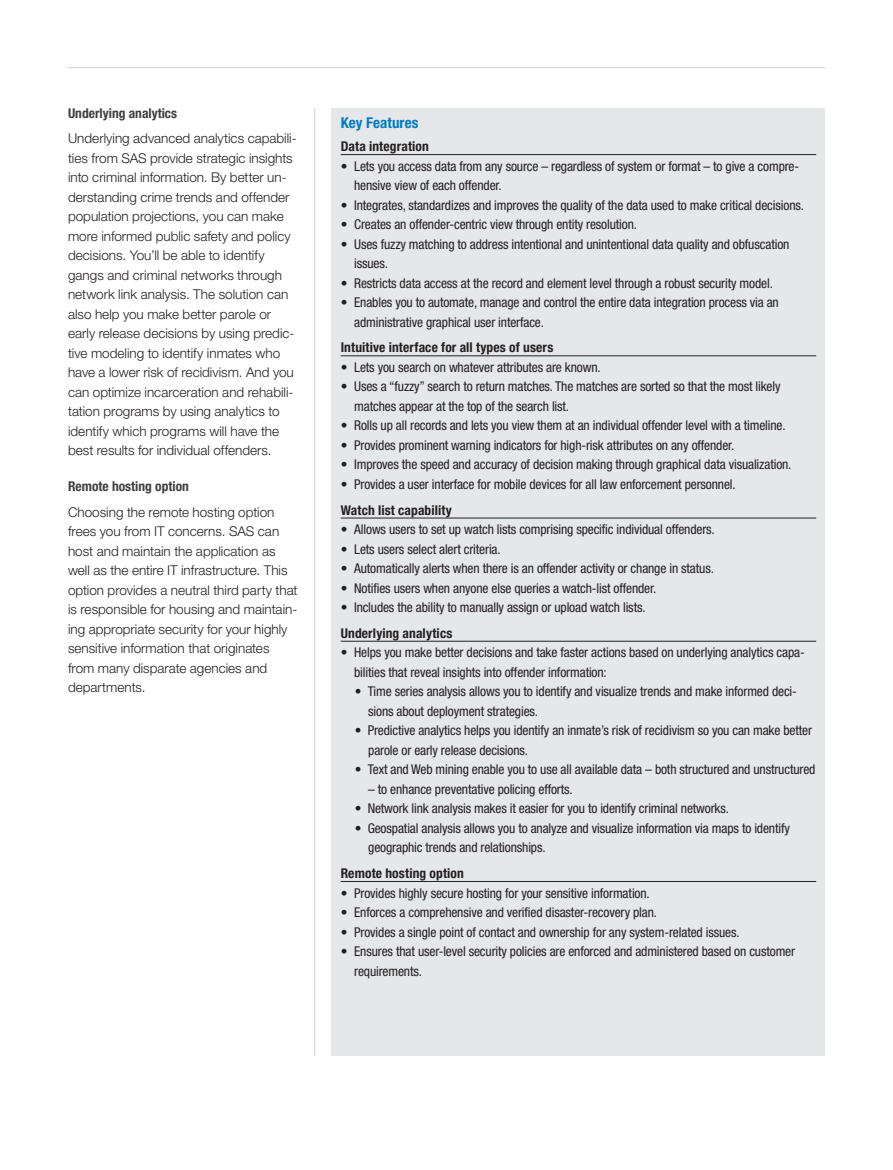
<style>
.page{position:relative;width:893px;height:1170px;background:#fff}
.page>*{position:absolute;margin:0;border:0;box-sizing:border-box;transform-origin:0 0}
.Key_features_head{font:700 condensed 15px "Helvetica Neue LT Std";letter-spacing:.005em;color:#007cc2}
.Key_features_bullet{font:condensed 13.5px/19.5px "Helvetica Neue LT Std";letter-spacing:-.01em;color:#231f20}
.Body{font:300 13.5px/19.5px "Helvetica Neue LT Std";color:#231f20}
.Key_features_subhead{font:700 condensed 13.5px "Helvetica Neue LT Std";letter-spacing:.01em;color:#231f20}
.Subhd2__Body{font:700 condensed 13.5px "Helvetica Neue LT Std";color:#3e3e3f}
</style>
<div class="page">
<hr style="left:68px;top:67px;width:757px;height:1px;background:#d1d2d4">
<hr style="left:314px;top:108px;width:1px;height:947px;background:#d1d2d4">
<div style="left:332px;top:108px;width:493px;height:947px;background:#e6e7e9"></div>
<hr style="left:341px;top:154px;width:475px;height:1px;background:#231f20">
<hr style="left:341px;top:355px;width:475px;height:1px;background:#231f20">
<hr style="left:341px;top:517px;width:475px;height:1px;background:#231f20">
<hr style="left:341px;top:640px;width:475px;height:1px;background:#231f20">
<hr style="left:341px;top:881px;width:475px;height:1px;background:#231f20">
<p class="Subhd2__Body" style="left:68px;top:105px;width:111px">Underlying analytics</p>
<p class="Body" style="left:68px;top:128px;width:230px">Underlying advanced analytics capabili&shy;ties from SAS provide strategic insights into criminal information. By better un&shy;derstanding crime trends and offender population projections, you can make more informed public safety and policy decisions. You’ll be able to identify gangs and criminal networks through network link analysis. The solution can also help you make better parole or early release decisions by using predic&shy;tive modeling to identify inmates who have a lower risk of recidivism. And you can optimize incarceration and rehabili&shy;tation programs by using analytics to identify which programs will have the best results for individual offenders.</p>
<p class="Subhd2__Body" style="left:68px;top:478px;width:122px">Remote hosting option</p>
<p class="Body" style="left:68px;top:502px;width:231px">Choosing the remote hosting option frees you from IT concerns. SAS can host and maintain the application as well as the entire IT infrastructure. This option provides a neutral third party that is responsible for housing and maintain&shy;ing appropriate security for your highly sensitive information that originates from many disparate agencies and departments.</p>
<p class="Key_features_head" style="left:341px;top:113px;width:79px">Key Features</p>
<p class="Key_features_subhead" style="left:341px;top:138px;width:90px">Data integration</p>
<p class="Key_features_bullet" style="left:354px;top:156px;width:447px;text-indent:-14px">• Lets you access data from any source – regardless of system or format – to give a compre&shy;hensive view of each offender.</p>
<p class="Key_features_bullet" style="left:341px;top:195px;width:465px">• Integrates, standardizes and improves the quality of the data used to make critical decisions.</p>
<p class="Key_features_bullet" style="left:341px;top:214px;width:298px">• Creates an offender-centric view through entity resolution.</p>
<p class="Key_features_bullet" style="left:354px;top:234px;width:437px;text-indent:-14px">• Uses fuzzy matching to address intentional and unintentional data quality and obfuscation issues.</p>
<p class="Key_features_bullet" style="left:341px;top:273px;width:434px">• Restricts data access at the record and element level through a robust security model.</p>
<p class="Key_features_bullet" style="left:354px;top:292px;width:426px;text-indent:-14px">• Enables you to automate, manage and control the entire data integration process via an administrative graphical user interface.</p>
<p class="Key_features_subhead" style="left:341px;top:339px;width:214px">Intuitive interface for all types of users</p>
<p class="Key_features_bullet" style="left:341px;top:357px;width:262px">• Lets you search on whatever attributes are known.</p>
<p class="Key_features_bullet" style="left:354px;top:377px;width:428px;text-indent:-14px">• Uses a “fuzzy” search to return matches. The matches are sorted so that the most likely matches appear at the top of the search list.</p>
<p class="Key_features_bullet" style="left:341px;top:416px;width:447px">• Rolls up all records and lets you view them at an individual offender level with a timeline.</p>
<p class="Key_features_bullet" style="left:341px;top:435px;width:395px">• Provides prominent warning indicators for high-risk attributes on any offender.</p>
<p class="Key_features_bullet" style="left:341px;top:455px;width:452px">• Improves the speed and accuracy of decision making through graphical data visualization.</p>
<p class="Key_features_bullet" style="left:341px;top:474px;width:397px">• Provides a user interface for mobile devices for all law enforcement personnel.</p>
<p class="Key_features_subhead" style="left:341px;top:501px;width:113px">Watch list capability</p>
<p class="Key_features_bullet" style="left:341px;top:519px;width:376px">• Allows users to set up watch lists comprising specific individual offenders.</p>
<p class="Key_features_bullet" style="left:341px;top:539px;width:162px">• Lets users select alert criteria.</p>
<p class="Key_features_bullet" style="left:341px;top:558px;width:375px">• Automatically alerts when there is an offender activity or change in status.</p>
<p class="Key_features_bullet" style="left:341px;top:578px;width:317px">• Notifies users when anyone else queries a watch-list offender.</p>
<p class="Key_features_bullet" style="left:341px;top:597px;width:306px">• Includes the ability to manually assign or upload watch lists.</p>
<p class="Key_features_subhead" style="left:341px;top:624px;width:113px">Underlying analytics</p>
<p class="Key_features_bullet" style="left:354px;top:642px;width:452px;text-indent:-14px">• Helps you make better decisions and take faster actions based on underlying analytics capa&shy;bilities that reveal insights into offender information:</p>
<p class="Key_features_bullet" style="left:368px;top:681px;width:430px;text-indent:-14px">• Time series analysis allows you to identify and visualize trends and make informed deci&shy;sions about deployment strategies.</p>
<p class="Key_features_bullet" style="left:368px;top:720px;width:445px;text-indent:-14px">• Predictive analytics helps you identify an inmate’s risk of recidivism so you can make better parole or early release decisions.</p>
<p class="Key_features_bullet" style="left:355px;top:759px;width:462px">• Text and Web mining enable you to use all available data – both structured and unstructured</p>
<p class="Key_features_bullet" style="left:368px;top:779px;width:206px">– to enhance preventative policing efforts.</p>
<p class="Key_features_bullet" style="left:355px;top:798px;width:376px">• Network link analysis makes it easier for you to identify criminal networks.</p>
<p class="Key_features_bullet" style="left:368px;top:818px;width:423px;text-indent:-14px">• Geospatial analysis allows you to analyze and visualize information via maps to identify geographic trends and relationships.</p>
<p class="Key_features_subhead" style="left:341px;top:865px;width:125px">Remote hosting option</p>
<p class="Key_features_bullet" style="left:341px;top:882px;width:311px">• Provides highly secure hosting for your sensitive information.</p>
<p class="Key_features_bullet" style="left:341px;top:902px;width:318px">• Enforces a comprehensive and verified disaster-recovery plan.</p>
<p class="Key_features_bullet" style="left:341px;top:921px;width:401px">• Provides a single point of contact and ownership for any system-related issues.</p>
<p class="Key_features_bullet" style="left:354px;top:941px;width:442px;text-indent:-14px">• Ensures that user-level security policies are enforced and administered based on customer requirements.</p>
</div>
